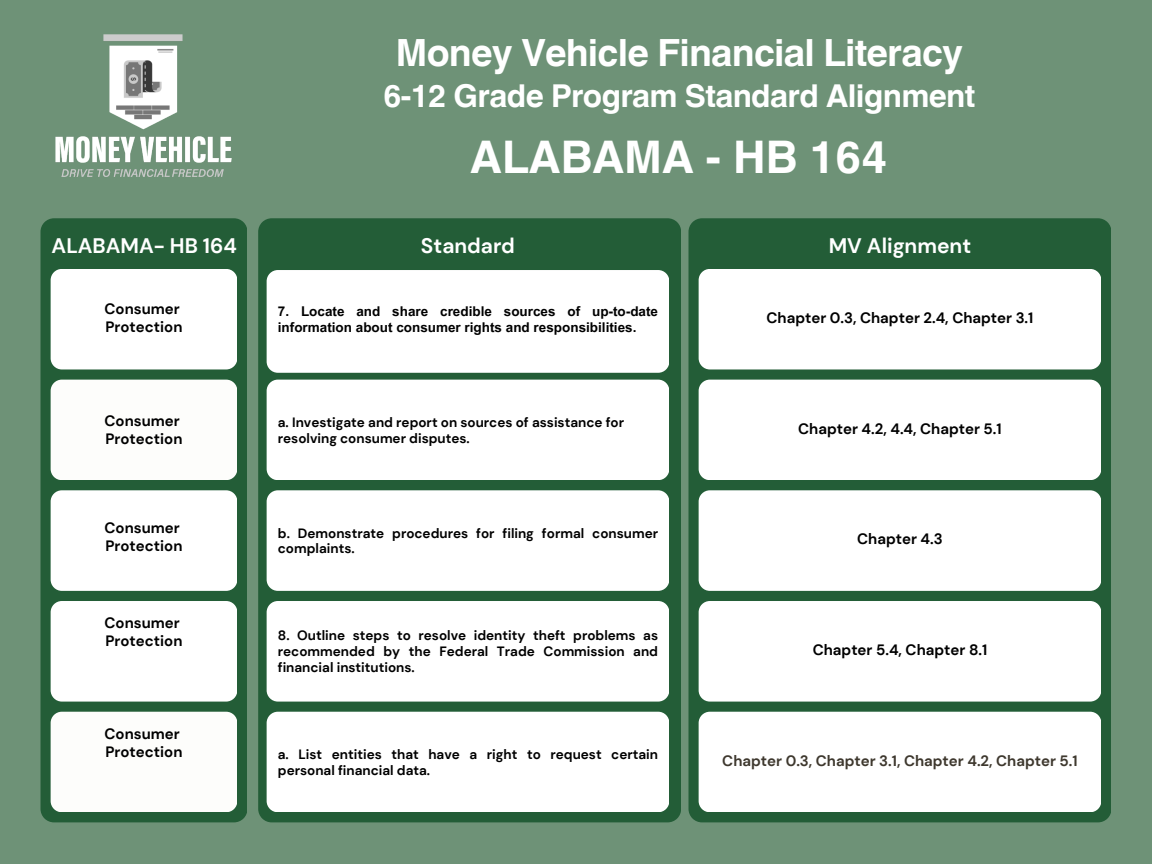
<style>
.page{position:relative;width:1152px;height:864px;background:#6e9277}
.page>*{position:absolute;margin:0;border:0;box-sizing:border-box;transform-origin:0 0}
.t1{font:700 45px "Helvetica World";color:#fff}
.t2{font:700 37.5px "Helvetica World";letter-spacing:-.02em;color:#fff}
.t3{font:700 31.5px "Helvetica World";letter-spacing:-.02em;color:#fff}
.t4{font:700 21px "DM Sans";color:#fff}
.t5{font:700 15px "DM Sans";color:#000}
.t6{font:700 15px "DM Sans";color:#3e382e}
.t7{font:700 13.5px/15.8px "DM Sans";color:#000}
.t8{font:700 13.5px/15.8px "Arial MT Pro";color:#000}
</style>
<div class="page">
<div style="left:40px;top:218px;width:207px;height:604px;background:#235d37"></div>
<div style="left:51px;top:269px;width:186px;height:100px;background:#fff;border-radius:11px"></div>
<div style="left:51px;top:380px;width:186px;height:100px;background:#fdfdfb;border-radius:11px"></div>
<div style="left:51px;top:490px;width:186px;height:101px;background:#fff;border-radius:11px"></div>
<div style="left:51px;top:601px;width:186px;height:101px;background:#fff;border-radius:11px"></div>
<div style="left:51px;top:712px;width:186px;height:100px;background:#fdfdfb;border-radius:11px"></div>
<div style="left:258px;top:218px;width:423px;height:604px;background:#235d37"></div>
<div style="left:688px;top:218px;width:423px;height:604px;background:#235d37"></div>
<div style="left:699px;top:269px;width:402px;height:100px;background:#fff;border-radius:11px"></div>
<div style="left:267px;top:270px;width:402px;height:103px;background:#fff;border-radius:11px"></div>
<div style="left:699px;top:380px;width:402px;height:100px;background:#fff;border-radius:11px"></div>
<div style="left:267px;top:380px;width:402px;height:100px;background:#fff;border-radius:11px"></div>
<div style="left:699px;top:490px;width:402px;height:101px;background:#fff;border-radius:11px"></div>
<div style="left:267px;top:490px;width:402px;height:101px;background:#fff;border-radius:11px"></div>
<div style="left:699px;top:601px;width:402px;height:101px;background:#fff;border-radius:11px"></div>
<div style="left:267px;top:601px;width:402px;height:101px;background:#fff;border-radius:11px"></div>
<div style="left:699px;top:712px;width:402px;height:100px;background:#fff;border-radius:11px"></div>
<div style="left:267px;top:712px;width:402px;height:100px;background:#fff;border-radius:11px"></div>
<img style="left:55px;top:34px;width:177px;height:143px">
<p class="t2" style="left:396px;top:22px;width:569px">Money Vehicle Financial Literacy</p>
<p class="t3" style="left:383px;top:71px;width:594px">6-12 Grade Program Standard Alignment</p>
<p class="t1" style="left:470px;top:120px;width:418px">ALABAMA - HB 164</p>
<p class="t4" style="left:52px;top:232px;width:187px">ALABAMA- HB 164</p>
<p class="t4" style="left:421px;top:232px;width:96px">Standard</p>
<p class="t4" style="left:829px;top:232px;width:144px">MV Alignment</p>
<p class="t5" style="left:105px;top:299px;width:77px">Consumer</p>
<p class="t5" style="left:106px;top:317px;width:78px">Protection</p>
<p class="t5" style="left:105px;top:411px;width:77px">Consumer</p>
<p class="t5" style="left:106px;top:429px;width:78px">Protection</p>
<p class="t5" style="left:105px;top:518px;width:77px">Consumer</p>
<p class="t5" style="left:106px;top:536px;width:78px">Protection</p>
<p class="t5" style="left:105px;top:613px;width:77px">Consumer</p>
<p class="t5" style="left:106px;top:631px;width:78px">Protection</p>
<p class="t5" style="left:105px;top:724px;width:77px">Consumer</p>
<p class="t5" style="left:106px;top:742px;width:78px">Protection</p>
<p class="t8" style="left:278px;top:305px;width:382px">7. Locate and share credible sources of up-to-date information about consumer rights and responsibilities.</p>
<p class="t5" style="left:767px;top:308px;width:268px">Chapter 0.3, Chapter 2.4, Chapter 3.1</p>
<p class="t7" style="left:278px;top:414px;width:348px">a. Investigate and report on sources of assistance for resolving consumer disputes.</p>
<p class="t5" style="left:798px;top:419px;width:205px">Chapter 4.2, 4.4, Chapter 5.1</p>
<p class="t7" style="left:278px;top:525px;width:382px">b. Demonstrate procedures for filing formal consumer complaints.</p>
<p class="t5" style="left:857px;top:529px;width:87px">Chapter 4.3</p>
<p class="t7" style="left:278px;top:628px;width:382px;text-align:justify">8. Outline steps to resolve identity theft problems as recommended by the Federal Trade Commission and financial institutions.</p>
<p class="t5" style="left:813px;top:640px;width:176px">Chapter 5.4, Chapter 8.1</p>
<p class="t7" style="left:278px;top:746px;width:382px">a. List entities that have a right to request certain personal financial data.</p>
<p class="t6" style="left:722px;top:751px;width:357px">Chapter 0.3, Chapter 3.1, Chapter 4.2, Chapter 5.1</p>
</div>
